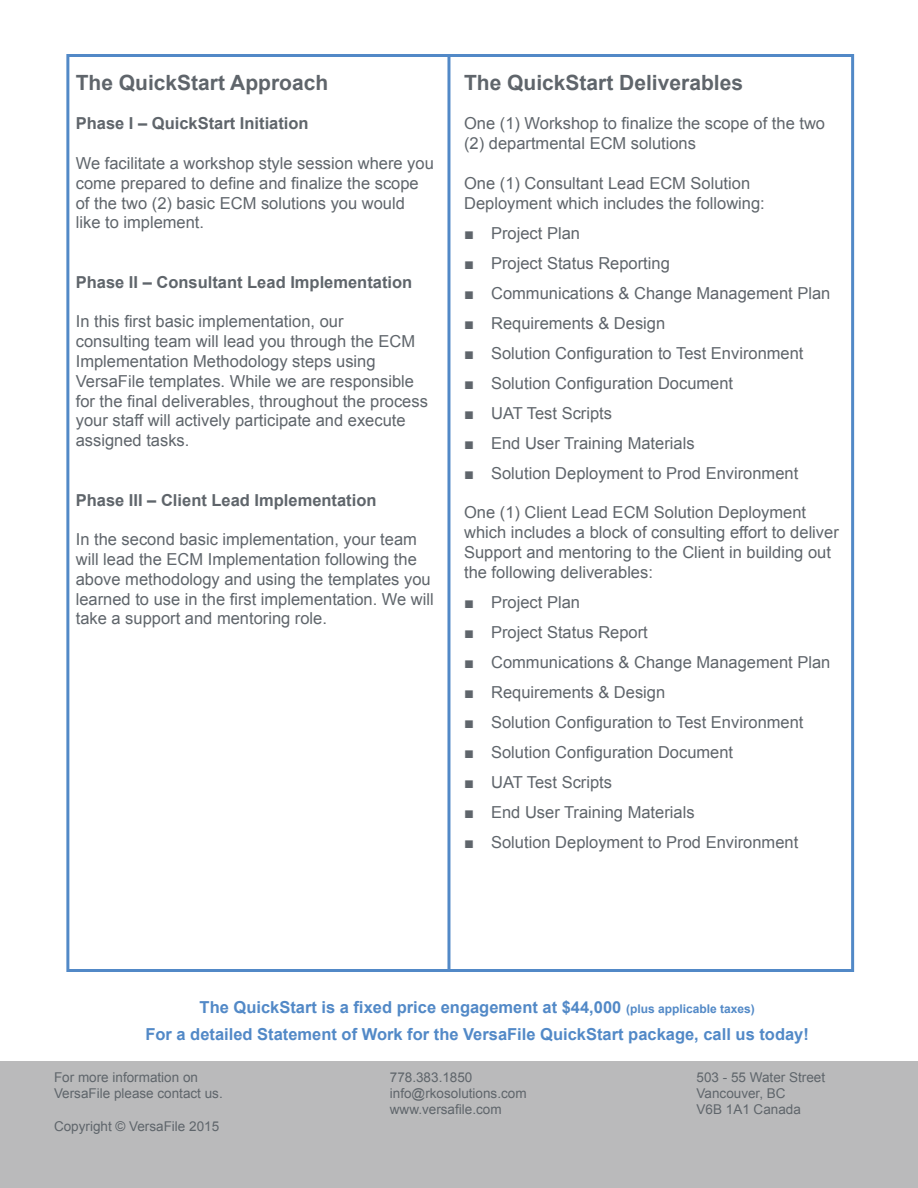
<style>
.page{position:relative;width:918px;height:1188px;background:#fff}
.page>*{position:absolute;margin:0;border:0;box-sizing:border-box;transform-origin:0 0}
.t1{font:700 21px "Arial";color:#5f656b}
.t2{font:16.5px/19.8px "Arial";color:#5f656b}
.t3{font:700 16.5px "Arial";color:#5289c7}
.t4{font:700 16.5px "Arial";color:#5f656b}
.t5{font:13.5px/16.2px "Arial";color:#5f656b}
.s1{font-weight:700}
.s2{font-size:12px}
</style>
<div class="page">
<div style="left:0;top:1061px;width:918px;height:127px;background:#bababb"></div>
<hr style="left:447px;top:54px;width:3px;height:918px;background:#5289c7">
<h2 class="t1" style="left:76px;top:68px;width:254px">The QuickStart Approach</h2>
<p class="t4" style="left:76px;top:113px;width:234px">Phase I – QuickStart Initiation</p>
<p class="t2" style="left:76px;top:153px;width:360px">We facilitate a workshop style session where you come prepared to define and finalize the scope of the two (2) basic ECM solutions you would like to implement.</p>
<p class="t4" style="left:76px;top:271px;width:338px">Phase II – Consultant Lead Implementation</p>
<p class="t2" style="left:76px;top:312px;width:354px">In this first basic implementation, our<br>consulting team will lead you through the ECM Implementation Methodology steps using VersaFile templates. While we are responsible for the final deliverables, throughout the process your staff will actively participate and execute assigned tasks.</p>
<p class="t4" style="left:76px;top:489px;width:302px">Phase III – Client Lead Implementation</p>
<p class="t2" style="left:76px;top:530px;width:360px">In the second basic implementation, your team will lead the ECM Implementation following the above methodology and using the templates you learned to use in the first implementation. We will take a support and mentoring role.</p>
<h2 class="t1" style="left:464px;top:68px;width:280px">The QuickStart Deliverables</h2>
<p class="t2" style="left:464px;top:114px;width:363px">One (1) Workshop to finalize the scope of the two (2) departmental ECM solutions</p>
<p class="t2" style="left:464px;top:173px;width:302px">One (1) Consultant Lead ECM Solution<br>Deployment which includes the following:</p>
<p class="t2" style="left:464px;top:223px;width:117px"><span class="s1">■</span> Project Plan</p>
<p class="t2" style="left:464px;top:253px;width:207px"><span class="s1">■</span> Project Status Reporting</p>
<p class="t2" style="left:464px;top:283px;width:368px"><span class="s1">■</span> Communications &amp; Change Management Plan</p>
<p class="t2" style="left:464px;top:313px;width:203px"><span class="s1">■</span> Requirements &amp; Design</p>
<p class="t2" style="left:464px;top:343px;width:341px"><span class="s1">■</span> Solution Configuration to Test Environment</p>
<p class="t2" style="left:464px;top:373px;width:271px"><span class="s1">■</span> Solution Configuration Document</p>
<p class="t2" style="left:464px;top:403px;width:150px"><span class="s1">■</span> UAT Test Scripts</p>
<p class="t2" style="left:464px;top:433px;width:232px"><span class="s1">■</span> End User Training Materials</p>
<p class="t2" style="left:464px;top:463px;width:336px"><span class="s1">■</span> Solution Deployment to Prod Environment</p>
<p class="t2" style="left:464px;top:503px;width:376px">One (1) Client Lead ECM Solution Deployment which includes a block of consulting effort to deliver Support and mentoring to the Client in building out the following deliverables:</p>
<p class="t2" style="left:464px;top:592px;width:117px"><span class="s1">■</span> Project Plan</p>
<p class="t2" style="left:464px;top:622px;width:185px"><span class="s1">■</span> Project Status Report</p>
<p class="t2" style="left:464px;top:652px;width:368px"><span class="s1">■</span> Communications &amp; Change Management Plan</p>
<p class="t2" style="left:464px;top:682px;width:203px"><span class="s1">■</span> Requirements &amp; Design</p>
<p class="t2" style="left:464px;top:712px;width:341px"><span class="s1">■</span> Solution Configuration to Test Environment</p>
<p class="t2" style="left:464px;top:742px;width:271px"><span class="s1">■</span> Solution Configuration Document</p>
<p class="t2" style="left:464px;top:772px;width:150px"><span class="s1">■</span> UAT Test Scripts</p>
<p class="t2" style="left:464px;top:802px;width:232px"><span class="s1">■</span> End User Training Materials</p>
<p class="t2" style="left:464px;top:832px;width:336px"><span class="s1">■</span> Solution Deployment to Prod Environment</p>
<p class="t3" style="left:200px;top:996px;width:557px">The QuickStart is a fixed price engagement at $44,000 <span class="s2">(plus applicable taxes)</span></p>
<p class="t3" style="left:145px;top:1023px;width:665px">For a detailed Statement of Work for the VersaFile QuickStart package, call us today!</p>
<p class="t5" style="left:54px;top:1069px;width:170px">For more information on<br>VersaFile please contact us.</p>
<p class="t5" style="left:54px;top:1118px;width:167px">Copyright © VersaFile 2015</p>
<p class="t5" style="left:390px;top:1069px;width:138px">778.383.1850 info@rkosolutions.com www.versafile.com</p>
<p class="t5" style="left:697px;top:1069px;width:130px">503 - 55 Water Street<br>Vancouver, BC<br>V6B 1A1 Canada</p>
</div>
